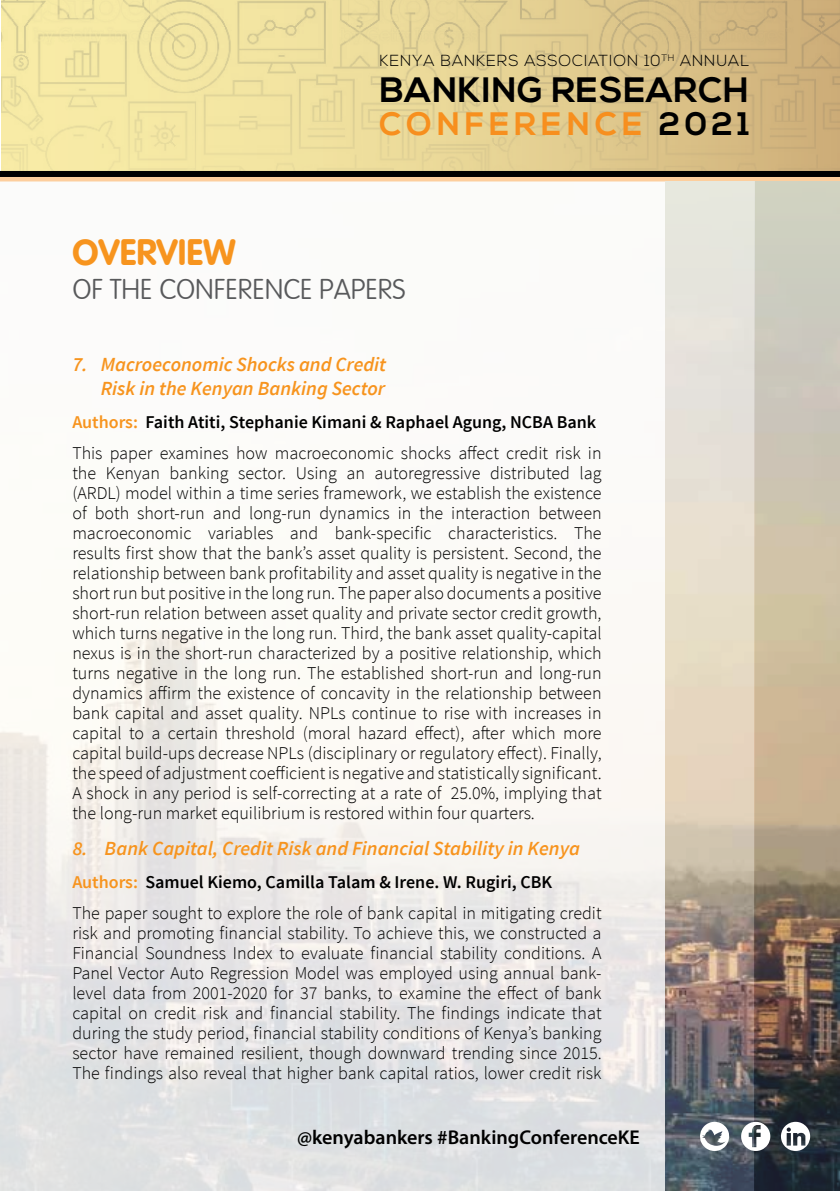
<style>
.page{position:relative;width:840px;height:1191px;background:#fff}
.page>*{position:absolute;margin:0;border:0;box-sizing:border-box;transform-origin:0 0}
.t1{font:36px "VAG Rounded Bold";color:#f7941e}
.t2{font:700 35.2px "Nexa";letter-spacing:.02em;color:#000}
.t3{font:700 32.4px "Nexa";color:#f78f1e}
.t4{font:700 32.4px "Nexa";color:#000}
.t5{font:100 28px "VAG Rounded";color:#58595b}
.t6{font:italic 600 20px/24px "Source Sans Pro";color:#f7941e;text-align:right}
.t7{font:600 20px "Myriad Pro";color:#000}
.t8{font:300 18px/20px "Source Sans Pro";color:#000}
.t9{font:300 16px "Nexa";letter-spacing:.05em;color:#000}
.s1{font-weight:600;color:#f7941e}
.s2{font-weight:600}
</style>
<div class="page">
<img style="left:1px;top:0;width:838px;height:170px">
<div style="left:0;top:175px;width:839px;height:6px;background:#fdce9d"></div>
<div style="left:0;top:171px;width:839px;height:6px;background:#000"></div>
<img style="left:665px;top:181px;width:89px;height:1010px">
<img style="left:754px;top:181px;width:85px;height:1010px">
<svg style="left:740px;top:1121px;width:29px;height:30px"></svg>
<svg style="left:780px;top:1121px;width:29px;height:30px"></svg>
<svg style="left:698px;top:1121px;width:31px;height:30px"></svg>
<p class="t9" style="left:379px;top:51px;width:371px">KENYA BANKERS ASSOCIATION 10<sup>TH</sup> ANNUAL</p>
<h2 class="t2" style="left:379px;top:69px;width:370px">BANKING RESEARCH</h2>
<h3 class="t3" style="left:379px;top:106px;width:188px">CONFERENCE</h3>
<h3 class="t4" style="left:658px;top:106px;width:92px">2021</h3>
<h1 class="t1" style="left:72px;top:231px;width:165px">OVERVIEW</h1>
<h3 class="t5" style="left:72px;top:273px;width:334px">OF THE CONFERENCE PAPERS</h3>
<p class="t6" style="left:72px;top:352px;width:315px">7. Macroeconomic Shocks and Credit<br>Risk in the Kenyan Banking Sector</p>
<p class="t8" style="left:72px;top:406px;width:530px;line-height:31.4px"><span class="s1">Authors:</span> <span class="s2">Faith Atiti, Stephanie Kimani &amp; Raphael Agung, NCBA Bank<br></span>This paper examines how macroeconomic shocks affect credit risk in</p>
<p class="t8" style="left:72px;top:463px;width:530px;text-align:justify">the Kenyan banking sector. Using an autoregressive distributed lag (ARDL) model within a time series framework, we establish the existence of both short-run and long-run dynamics in the interaction between macroeconomic variables and bank-specific characteristics. The results first show that the bank’s asset quality is persistent. Second, the relationship between bank profitability and asset quality is negative in the short run but positive in the long run. The paper also documents a positive short-run relation between asset quality and private sector credit growth, which turns negative in the long run. Third, the bank asset quality-capital nexus is in the short-run characterized by a positive relationship, which turns negative in the long run. The established short-run and long-run dynamics affirm the existence of concavity in the relationship between bank capital and asset quality. NPLs continue to rise with increases in capital to a certain threshold (moral hazard effect), after which more capital build-ups decrease NPLs (disciplinary or regulatory effect). Finally, the speed of adjustment coefficient is negative and statistically significant.<br>A shock in any period is self-correcting at a rate of 25.0%, implying that the long-run market equilibrium is restored within four quarters.</p>
<p class="t6" style="left:72px;top:836px;width:508px">8. Bank Capital, Credit Risk and Financial Stability in Kenya</p>
<p class="t8" style="left:72px;top:866px;width:530px;line-height:31.4px"><span class="s1">Authors:</span> <span class="s2">Samuel Kiemo, Camilla Talam &amp; Irene. W. Rugiri, CBK<br></span>The paper sought to explore the role of bank capital in mitigating credit</p>
<p class="t8" style="left:72px;top:923px;width:530px;text-align:justify">risk and promoting financial stability. To achieve this, we constructed a Financial Soundness Index to evaluate financial stability conditions. A Panel Vector Auto Regression Model was employed using annual bank&shy;level data from 2001-2020 for 37 banks, to examine the effect of bank capital on credit risk and financial stability. The findings indicate that during the study period, financial stability conditions of Kenya’s banking sector have remained resilient, though downward trending since 2015.<br>The findings also reveal that higher bank capital ratios, lower credit risk</p>
<p class="t7" style="left:297px;top:1124px;width:344px">@kenyabankers #BankingConferenceKE</p>
</div>
